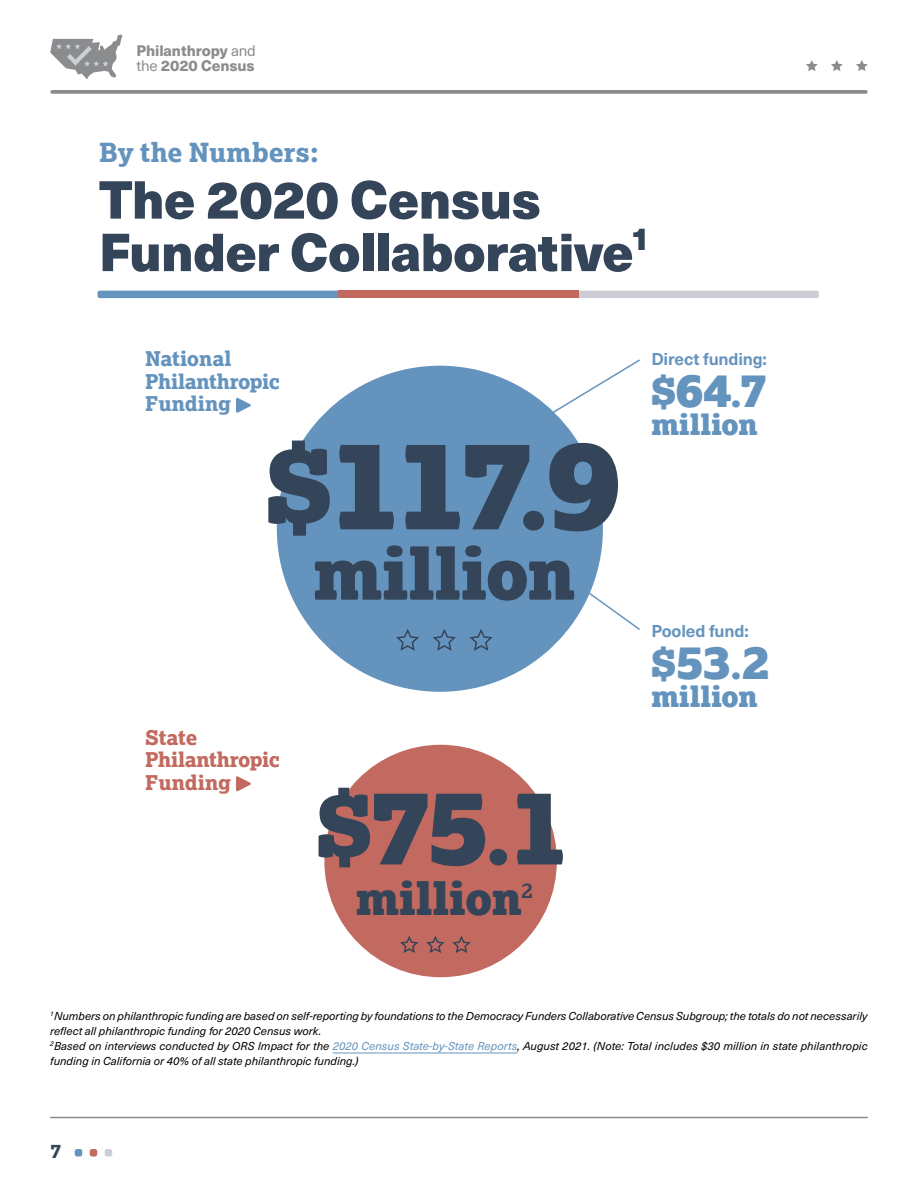
<style>
.page{position:relative;width:918px;height:1188px;background:#fff}
.page>*{position:absolute;margin:0;border:0;box-sizing:border-box;transform-origin:0 0}
.t1{font:900 126.6px "Lexia";color:#354559}
.t2{font:900 106.05px "Lexia";color:#354559}
.t3{font:900 70.35px "Lexia";letter-spacing:-.02em;color:#354559}
.title-page_headline{font:900 52.5px/52.5px "Neue Haas Unica W1 G";letter-spacing:-.005em;color:#354559}
.Internal_Notes_SMALL{font:900 46.8px "Lexia";color:#6494be}
.t4{font:900 44.25px "Lexia";letter-spacing:-.015em;color:#354559}
.Internal_Notes_SMALL-2{font:900 28.2px "Lexia";letter-spacing:-.01em;color:#6494be}
.title-page_headline-2{font:800 26.25px "Lexia";color:#6494be}
.t5{font:800 20.25px/22.5px "Lexia";letter-spacing:-.015em;color:#6494be}
.t6{font:800 20.25px/22.5px "Lexia";letter-spacing:-.015em;color:#c26a5f}
.t7{font:800 19.5px "Lexia";color:#354559}
.Internal_Notes_SMALL-3{font:700 16.8px "Neue Haas Unica W1 G";letter-spacing:-.01em;color:#6494be}
.t8{font:800 15px/15px "Neue Haas Unica W1 G";letter-spacing:-.005em;color:#8a8c8e}
.footer_v2{font:italic 11.25px/15px "Neue Haas Unica W1 G";color:#000}
.s1{font-weight:400}
.s2{font-size:110.1px}
.s3{font-size:88.65px}
.s4{font-size:92.25px}
.s5{font-size:74.25px}
.s6{font-size:40.8px}
.s7{font-size:32.85px}
.s8{color:#6494be}
</style>
<div class="page">
<div style="left:98px;top:291px;width:240px;height:7px;background:#6494be"></div>
<div style="left:579px;top:291px;width:240px;height:7px;background:#cccdd5"></div>
<div style="left:338px;top:291px;width:240px;height:7px;background:#c26a5f"></div>
<div style="left:75px;top:1149px;width:7px;height:8px;background:#6494be;border-radius:2px"></div>
<div style="left:90px;top:1149px;width:7px;height:8px;background:#c26a5f;border-radius:2px"></div>
<div style="left:105px;top:1149px;width:7px;height:8px;background:#cccdd5;border-radius:2px"></div>
<hr style="left:50px;top:1117px;width:818px;height:1px;background:#8a8c8e">
<svg style="left:806px;top:60px;width:12px;height:11px"></svg>
<svg style="left:831px;top:60px;width:12px;height:11px"></svg>
<svg style="left:856px;top:60px;width:12px;height:11px"></svg>
<svg style="left:52px;top:90px;width:814px;height:4px;background:#919394"></svg>
<svg style="left:50px;top:34px;width:72px;height:45px"></svg>
<div style="left:277px;top:366px;width:326px;height:326px;background:#6494be;border-radius:50%"></div>
<svg style="left:511px;top:359px;width:129px;height:80px"></svg>
<svg style="left:585px;top:590px;width:55px;height:40px"></svg>
<svg style="left:396px;top:629px;width:23px;height:22px"></svg>
<svg style="left:433px;top:629px;width:23px;height:22px"></svg>
<svg style="left:469px;top:629px;width:24px;height:22px"></svg>
<svg style="left:236px;top:397px;width:15px;height:16px"></svg>
<svg style="left:236px;top:776px;width:15px;height:16px"></svg>
<div style="left:324px;top:745px;width:233px;height:232px;background:#c26a5f;border-radius:50%"></div>
<svg style="left:400px;top:936px;width:71px;height:17px"></svg>
<hr style="left:333px;top:1053px;width:184px;height:1px;background:#6494be">
<h3 class="t8" style="left:136px;top:42px;width:121px">Philanthropy <span class="s1">and the</span> 2020 Census</h3>
<h1 class="title-page_headline-2" style="left:99px;top:136px;width:221px">By the Numbers:</h1>
<h1 class="title-page_headline" style="left:99px;top:170px;width:553px">The 2020 Census<br>Funder Collaborative<sup>1</sup></h1>
<p class="t5" style="left:145px;top:347px;width:136px">National<br>Philanthropic<br>Funding</p>
<p class="t1" style="left:266px;top:400px;width:358px"><span class="s2">$</span>117<span class="s3">.</span>9</p>
<p class="t3" style="left:313px;top:528px;width:264px">million</p>
<p class="t6" style="left:145px;top:726px;width:136px">State<br>Philanthropic<br>Funding</p>
<p class="t2" style="left:317px;top:756px;width:257px"><span class="s4">$</span>75<span class="s5">.</span>1</p>
<p class="t4" style="left:356px;top:869px;width:179px">million<sup>2</sup></p>
<p class="Internal_Notes_SMALL-3" style="left:651px;top:347px;width:117px">Direct funding:</p>
<p class="Internal_Notes_SMALL" style="left:651px;top:359px;width:118px"><span class="s6">$</span>64<span class="s7">.</span>7</p>
<p class="Internal_Notes_SMALL-2" style="left:651px;top:406px;width:108px">million</p>
<p class="Internal_Notes_SMALL-3" style="left:651px;top:619px;width:99px">Pooled fund:</p>
<p class="Internal_Notes_SMALL" style="left:651px;top:631px;width:121px"><span class="s6">$</span>53<span class="s7">.</span>2</p>
<p class="Internal_Notes_SMALL-2" style="left:651px;top:678px;width:108px">million</p>
<p class="footer_v2" style="left:50px;top:1008px;width:819px"><sup>1</sup>Numbers on philanthropic funding are based on self-reporting by foundations to the Democracy Funders Collaborative Census Subgroup; the totals do not necessarily reflect all philanthropic funding for 2020 Census work.</p>
<p class="footer_v2" style="left:50px;top:1038px;width:819px"><sup>2</sup>Based on interviews conducted by ORS Impact for the <span class="s8">2020 Census State-by-State Reports</span>, August 2021. (Note: Total includes $30 million in state philanthropic funding in California or 40% of all state philanthropic funding.)</p>
<h3 class="t7" style="left:50px;top:1139px;width:13px">7</h3>
</div>
